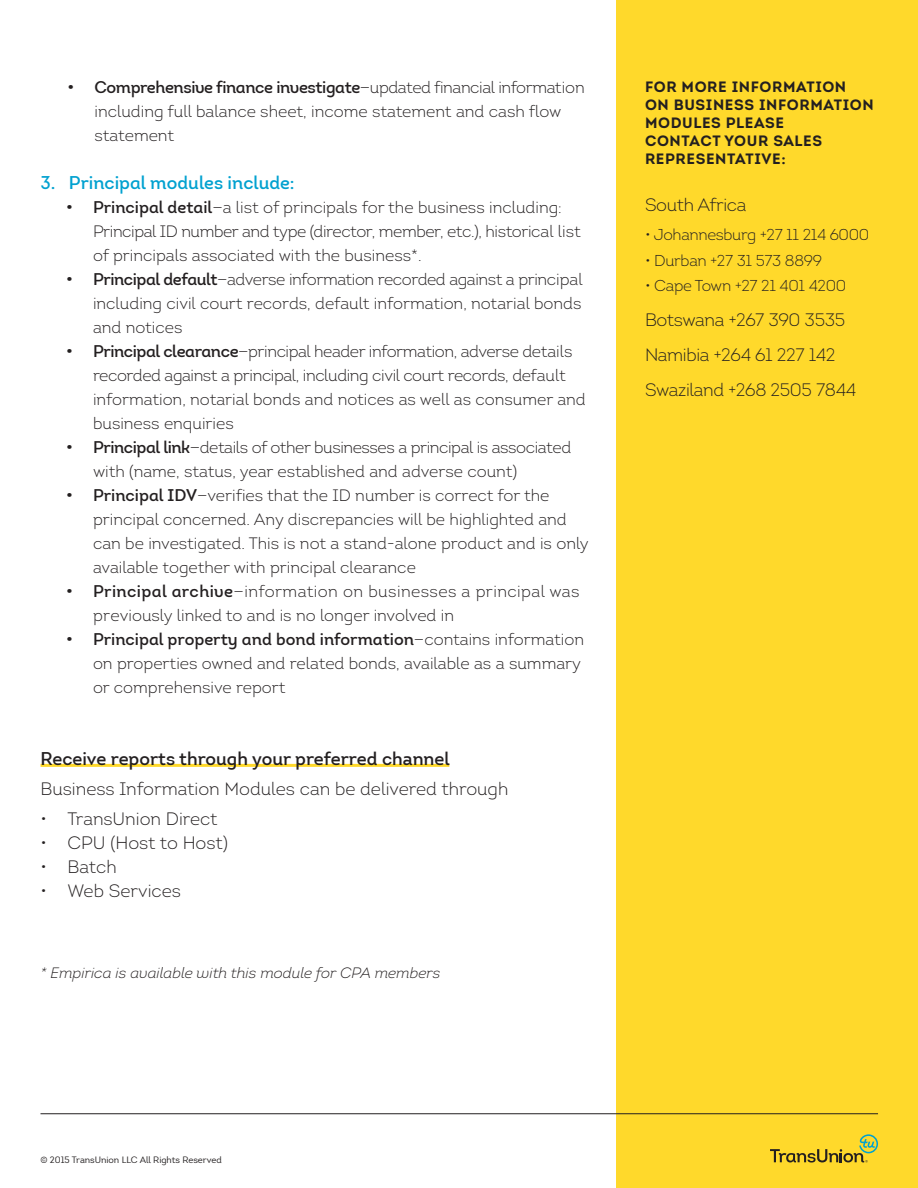
<style>
.page{position:relative;width:918px;height:1188px;background:#fff}
.page>*{position:absolute;margin:0;border:0;box-sizing:border-box;transform-origin:0 0}
._12_16_Call_to_Actio{font:300 18px "Intro";letter-spacing:-.01em;color:#231f20}
.t1{font:600 18px "Intro";color:#231f20}
.t2{font:18px "Intro Semi Bold Alt";color:#00a1d0}
.t3{font:300 16.5px/24px "Intro";color:#231f20}
.t4{font:300 16.5px/24px "Intro";letter-spacing:-.025em;color:#231f20}
.t5{font:300 16.5px/24px "Intro";letter-spacing:-.02em;color:#231f20}
._12_16_Call_to_Actio-2{font:300 15.75px "Intro";letter-spacing:-.02em;color:#231f20}
._12_16_Call_to_Actio-3{font:15px/18px "Intro Bold Caps";letter-spacing:.04em;color:#231f20}
._12_16_Body_Black{font:italic 300 15px "Intro";color:#231f20}
.t6{font:9px "Intro";color:#231f20}
.s1{font-family:"Intro Semi Bold Alt";font-weight:400}
</style>
<div class="page">
<div style="left:616px;top:0;width:302px;height:1188px;background:#ffd92b"></div>
<hr style="left:40px;top:764px;width:409px;height:3px;background:#ffd92b">
<hr style="left:40px;top:1113px;width:838px;height:1px;background:#231f20">
<svg style="left:770px;top:1134px;width:108px;height:29px"></svg>
<p class="t3" style="left:94px;top:76px;width:492px;text-indent:-27px"><span class="s1">• Comprehensive finance investigate</span>—updated financial information including full balance sheet, income statement and cash flow statement</p>
<p class="t2" style="left:40px;top:172px;width:256px">3. Principal modules include:</p>
<p class="t3" style="left:93px;top:196px;width:489px;text-indent:-27px"><span class="s1">• Principal detail</span>—a list of principals for the business including:<br>Principal ID number and type (director, member, etc.), historical list of principals associated with the business*.</p>
<p class="t3" style="left:93px;top:268px;width:491px;text-align:justify;text-indent:-27px"><span class="s1">• Principal default</span>—adverse information recorded against a principal including civil court records, default information, notarial bonds and notices</p>
<p class="t4" style="left:93px;top:340px;width:494px;text-indent:-27px"><span class="s1">• Principal clearance</span>—principal header information, adverse details recorded against a principal, including civil court records, default information, notarial bonds and notices as well as consumer and business enquiries</p>
<p class="t5" style="left:93px;top:436px;width:480px;text-indent:-27px"><span class="s1">• Principal link</span>—details of other businesses a principal is associated with (name, status, year established and adverse count)</p>
<p class="t3" style="left:93px;top:484px;width:497px;text-indent:-27px"><span class="s1">• Principal IDV</span>—verifies that the ID number is correct for the principal concerned. Any discrepancies will be highlighted and can be investigated. This is not a stand-alone product and is only available together with principal clearance</p>
<p class="t3" style="left:93px;top:580px;width:488px;text-indent:-27px"><span class="s1">• Principal archive</span>—information on businesses a principal was previously linked to and is no longer involved in</p>
<p class="t3" style="left:93px;top:628px;width:493px;text-indent:-27px"><span class="s1">• Principal property and bond information</span>—contains information on properties owned and related bonds, available as a summary or comprehensive report</p>
<p class="t1" style="left:40px;top:748px;width:411px">Receive reports through your preferred channel</p>
<p class="_12_16_Call_to_Actio" style="left:40px;top:778px;width:469px">Business Information Modules can be delivered through</p>
<p class="_12_16_Call_to_Actio" style="left:40px;top:808px;width:179px">• TransUnion Direct</p>
<p class="_12_16_Call_to_Actio" style="left:40px;top:832px;width:189px">• CPU (Host to Host)</p>
<p class="_12_16_Call_to_Actio" style="left:40px;top:856px;width:78px">• Batch</p>
<p class="_12_16_Call_to_Actio" style="left:40px;top:880px;width:142px">• Web Services</p>
<p class="_12_16_Body_Black" style="left:40px;top:963px;width:401px">* Empirica is available with this module for CPA members</p>
<p class="_12_16_Call_to_Actio-3" style="left:645px;top:78px;width:230px">FOR MORE INFORMATION<br>ON BUSINESS INFORMATION<br>MODULES PLEASE<br>CONTACT YOUR SALES<br>REPRESENTATIVE:</p>
<p class="_12_16_Call_to_Actio" style="left:645px;top:194px;width:103px">South Africa</p>
<p class="_12_16_Call_to_Actio-2" style="left:645px;top:225px;width:226px">• Johannesburg +27 11 214 6000</p>
<p class="_12_16_Call_to_Actio-2" style="left:645px;top:250px;width:178px">• Durban +27 31 573 8899</p>
<p class="_12_16_Call_to_Actio-2" style="left:645px;top:276px;width:203px">• Cape Town +27 21 401 4200</p>
<p class="_12_16_Call_to_Actio" style="left:645px;top:309px;width:202px">Botswana +267 390 3535</p>
<p class="_12_16_Call_to_Actio" style="left:645px;top:344px;width:192px">Namibia +264 61 227 142</p>
<p class="_12_16_Call_to_Actio" style="left:645px;top:378px;width:213px">Swaziland +268 2505 7844</p>
<p class="t6" style="left:40px;top:1154px;width:183px">© 2015 TransUnion LLC All Rights Reserved</p>
</div>
